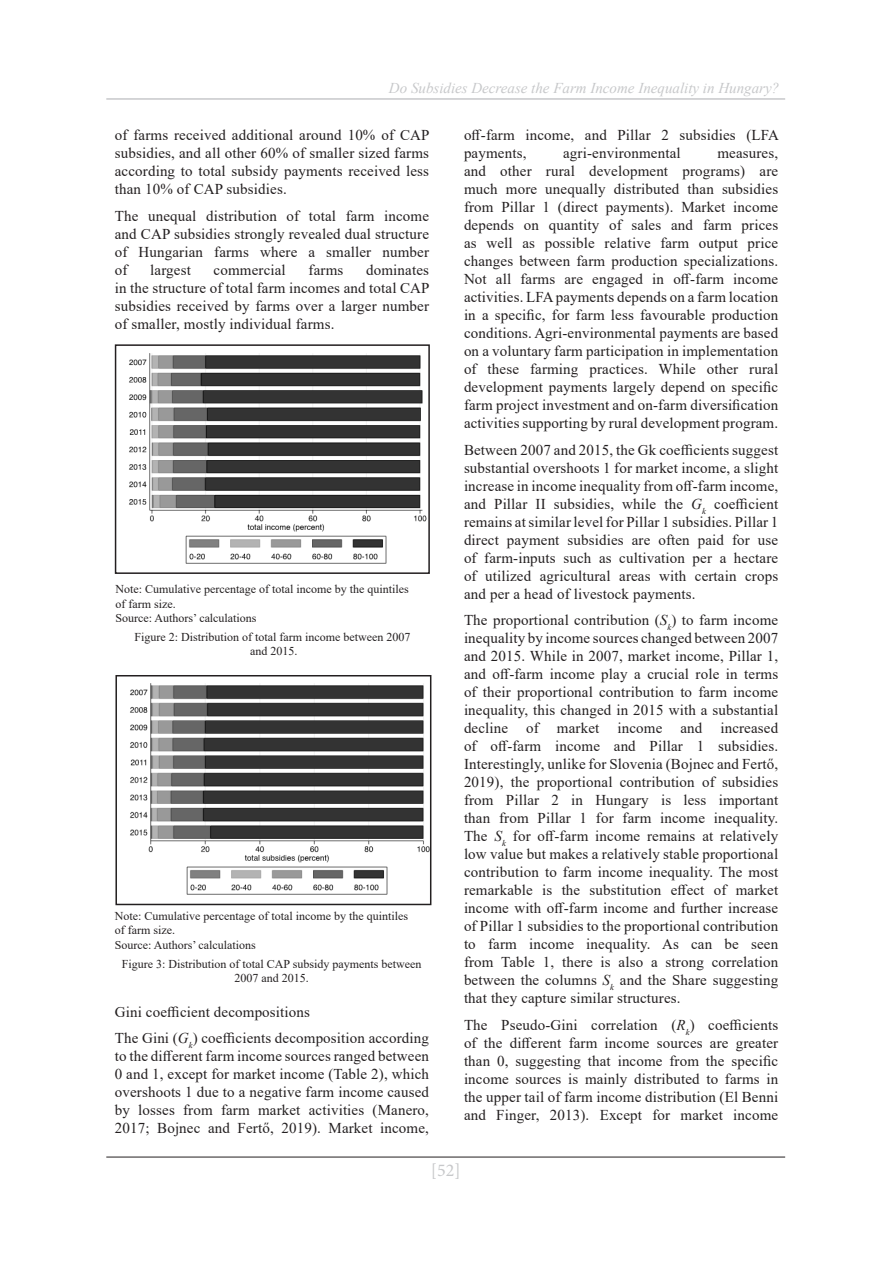
<style>
.page{position:relative;width:893px;height:1263px;background:#fff}
.page>*{position:absolute;margin:0;border:0;box-sizing:border-box;transform-origin:0 0}
.t1{font:18px "Minion Pro";color:#c7c8ca}
.odstavec{font:15px/18px "Times New Roman";letter-spacing:.01em;color:#231f20;text-align:justify}
.t2{font:italic 15px "Times New Roman";color:#c7c8ca}
.popisky_grafů-figure{font:12px/14.4px "Times New Roman";color:#231f20}
.s1{font-style:italic}
</style>
<div class="page">
<hr style="left:106px;top:1157px;width:679px;height:1px;background:#231f20">
<hr style="left:106px;top:98px;width:679px;height:2px;background:#c7c8ca">
<img style="left:129px;top:353px;width:298px;height:211px">
<div style="left:115px;top:344px;width:315px;height:230px;border:2px solid #231f20"></div>
<img style="left:130px;top:683px;width:298px;height:212px">
<div style="left:115px;top:675px;width:316px;height:230px;border:2px solid #231f20"></div>
<p class="t2" style="left:389px;top:78px;width:392px">Do Subsidies Decrease the Farm Income Inequality in Hungary?</p>
<p class="odstavec" style="left:115px;top:126px;width:316px">of farms received additional around 10% of CAP subsidies, and all other 60% of smaller sized farms according to total subsidy payments received less than 10% of CAP subsidies.</p>
<p class="odstavec" style="left:115px;top:206px;width:316px">The unequal distribution of total farm income and CAP subsidies strongly revealed dual structure of Hungarian farms where a smaller number of</p>
<p class="odstavec" style="left:464px;top:126px;width:317px">off-farm income, and Pillar 2 subsidies (LFA payments,</p>
<p class="odstavec" style="left:563px;top:144px;width:119px">agri-environmental</p>
<p class="odstavec" style="left:464px;top:144px;width:316px;text-indent:253px">measures, and other rural development programs) are much more unequally distributed than subsidies from Pillar 1 (direct payments). Market income depends on quantity of sales and farm prices as well as possible relative farm output price changes between farm production specializations.<br>Not all farms are engaged in off-farm income activities. LFA payments depends on a farm location in a specific, for farm less favourable production conditions. Agri-environmental payments are based on a voluntary farm participation in implementation of these farming practices. While other rural development payments largely depend on specific farm project investment and on-farm diversification activities supporting by rural development program.</p>
<p class="odstavec" style="left:464px;top:440px;width:316px">Between 2007 and 2015, the Gk coefficients suggest substantial overshoots 1 for market income, a slight increase in income inequality from off-farm income, and Pillar II subsidies, while the <span class="s1">G</span><sub>k</sub> coefficient remains at similar level for Pillar 1 subsidies. Pillar 1 direct payment subsidies are often paid for use of farm-inputs such as cultivation per a hectare of utilized agricultural areas with certain crops and per a head of livestock payments.</p>
<p class="odstavec" style="left:464px;top:611px;width:316px">The proportional contribution (<span class="s1">S</span><sub>k</sub>) to farm income inequality by income sources changed between 2007 and 2015. While in 2007, market income, Pillar 1, and off-farm income play a crucial role in terms of their proportional contribution to farm income inequality, this changed in 2015 with a substantial decline of market income and increased of off-farm income and Pillar 1 subsidies.<br>Interestingly, unlike for Slovenia (Bojnec and Fertő, 2019), the proportional contribution of subsidies from Pillar 2 in Hungary is less important than from Pillar 1 for farm income inequality.<br>The <span class="s1">S</span><sub>k</sub> for off-farm income remains at relatively low value but makes a relatively stable proportional contribution to farm income inequality. The most remarkable is the substitution effect of market income with off-farm income and further increase of Pillar 1 subsidies to the proportional contribution to farm income inequality. As can be seen from Table 1, there is also a strong correlation between the columns <span class="s1">S</span><sub>k</sub> and the Share suggesting that they capture similar structures.</p>
<p class="odstavec" style="left:464px;top:1015px;width:316px">The Pseudo-Gini correlation (<span class="s1">R</span><sub>k</sub>) coefficients of the different farm income sources are greater than 0, suggesting that income from the specific income sources is mainly distributed to farms in the upper tail of farm income distribution (El Benni and Finger, 2013). Except for market income</p>
<p class="odstavec" style="left:115px;top:260px;width:316px;text-indent:251px">dominates in the structure of total farm incomes and total CAP subsidies received by farms over a larger number of smaller, mostly individual farms.</p>
<p class="odstavec" style="left:150px;top:260px;width:42px">largest</p>
<p class="odstavec" style="left:214px;top:260px;width:74px">commercial</p>
<p class="odstavec" style="left:309px;top:260px;width:36px">farms</p>
<p class="popisky_grafů-figure" style="left:116px;top:581px;width:295px">Note: Cumulative percentage of total income by the quintiles of farm size.</p>
<p class="popisky_grafů-figure" style="left:116px;top:610px;width:143px">Source: Authors’ calculations</p>
<p class="popisky_grafů-figure" style="left:134px;top:629px;width:277px;text-align:center">Figure 2: Distribution of total farm income between 2007 and 2015.</p>
<p class="popisky_grafů-figure" style="left:115px;top:908px;width:295px">Note: Cumulative percentage of total income by the quintiles of farm size.</p>
<p class="popisky_grafů-figure" style="left:115px;top:937px;width:143px">Source: Authors’ calculations</p>
<p class="popisky_grafů-figure" style="left:122px;top:956px;width:301px;text-align:center">Figure 3: Distribution of total CAP subsidy payments between<br>2007 and 2015.</p>
<p class="odstavec" style="left:115px;top:1002px;width:197px">Gini coefficient decompositions</p>
<p class="odstavec" style="left:115px;top:1029px;width:316px">The Gini (<span class="s1">G</span><sub>k</sub>) coefficients decomposition according to the different farm income sources ranged between 0 and 1, except for market income (Table 2), which overshoots 1 due to a negative farm income caused by losses from farm market activities (Manero, 2017; Bojnec and Fertő, 2019). Market income,</p>
<p class="t1" style="left:431px;top:1158px;width:31px">[52]</p>
</div>
